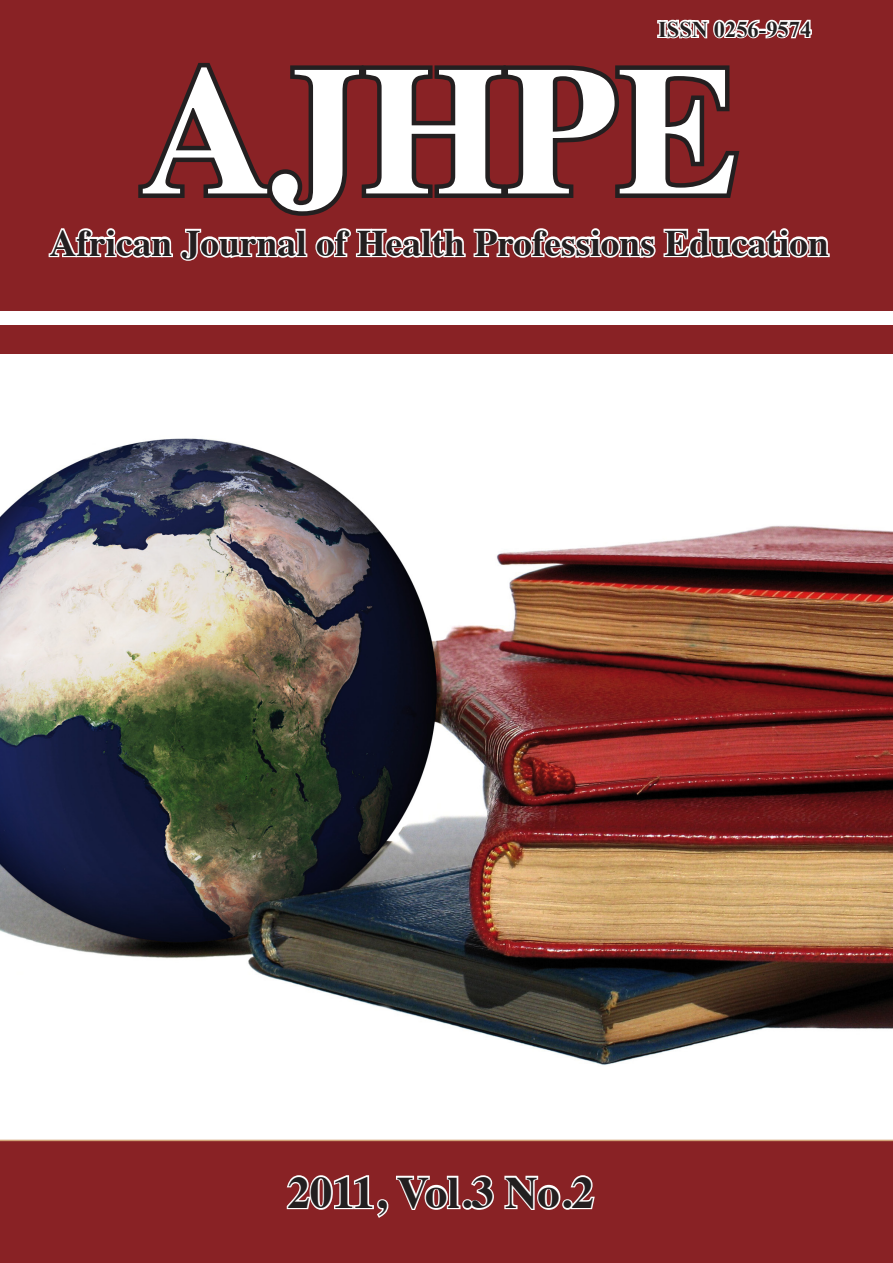
<style>
.page{position:relative;width:893px;height:1263px;background:#fff}
.page>*{position:absolute;margin:0;border:0;box-sizing:border-box;transform-origin:0 0}
.t1{font:700 182.85px "Times";color:#fff}
.t2{font:700 45px "Times";color:#231f20}
.t3{font:700 37.5px "Times";color:#231f20}
.t4{font:700 22.5px "Times New Roman";color:#231f20}
</style>
<div class="page">
<img style="left:0;top:310px;width:893px;height:755px">
<div style="left:0;top:0;width:893px;height:310px;background:#892225"></div>
<div style="left:0;top:1140px;width:893px;height:123px;background:#892225"></div>
<svg style="left:657px;top:19px;width:155px;height:20px"></svg>
<svg style="left:48px;top:63px;width:782px;height:198px"></svg>
<div style="left:0;top:325px;width:893px;height:29px;background:#892225"></div>
<svg style="left:285px;top:1173px;width:210px;height:47px"></svg>
<svg style="left:503px;top:1173px;width:94px;height:39px"></svg>
<p class="t4" style="left:658px;top:13px;width:155px">ISSN 0256-9574</p>
<h1 class="t1" style="left:139px;top:-43px;width:601px">AJHPE</h1>
<p class="t3" style="left:49px;top:207px;width:781px">African Journal of Health Professions Education</p>
<p class="t2" style="left:287px;top:1149px;width:308px">2011, Vol.3 No.2</p>
</div>
